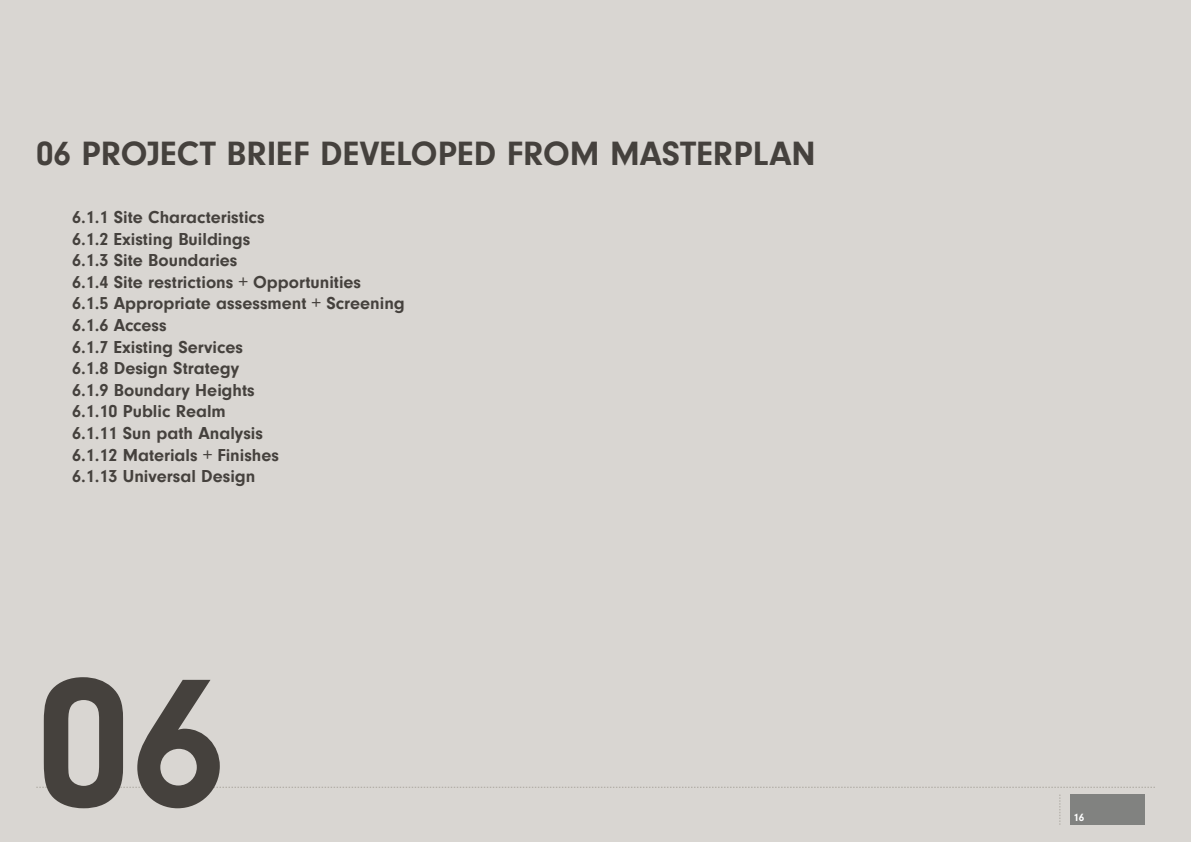
<style>
.page{position:relative;width:1191px;height:842px;background:#d9d6d2}
.page>*{position:absolute;margin:0;border:0;box-sizing:border-box;transform-origin:0 0}
.t1{font:700 190px "Neuzeit Gro";color:#45413d}
.t2{font:700 35px "Neuzeit Gro";color:#45413d}
.t3{font:700 18px/21.6px "Neuzeit Gro";color:#45413d}
.t4{font:700 11px "Neuzeit Gro";color:#fff}
</style>
<div class="page">
<svg style="left:36px;top:787px;width:1119px;height:1px"></svg>
<svg style="left:1059px;top:794px;width:1px;height:31px"></svg>
<div style="left:1070px;top:794px;width:74px;height:31px;background:#818280"></div>
<h2 class="t2" style="left:36px;top:134px;width:781px">06 PROJECT BRIEF DEVELOPED FROM MASTERPLAN</h2>
<p class="t3" style="left:72px;top:206px;width:334px">6.1.1 Site Characteristics<br>6.1.2 Existing Buildings<br>6.1.3 Site Boundaries<br>6.1.4 Site restrictions + Opportunities<br>6.1.5 Appropriate assessment + Screening<br>6.1.6 Access<br>6.1.7 Existing Services<br>6.1.8 Design Strategy<br>6.1.9 Boundary Heights<br>6.1.10 Public Realm<br>6.1.11 Sun path Analysis<br>6.1.12 Materials + Finishes<br>6.1.13 Universal Design</p>
<h1 class="t1" style="left:36px;top:637px;width:191px">06</h1>
<p class="t4" style="left:1073px;top:811px;width:12px">16</p>
</div>
